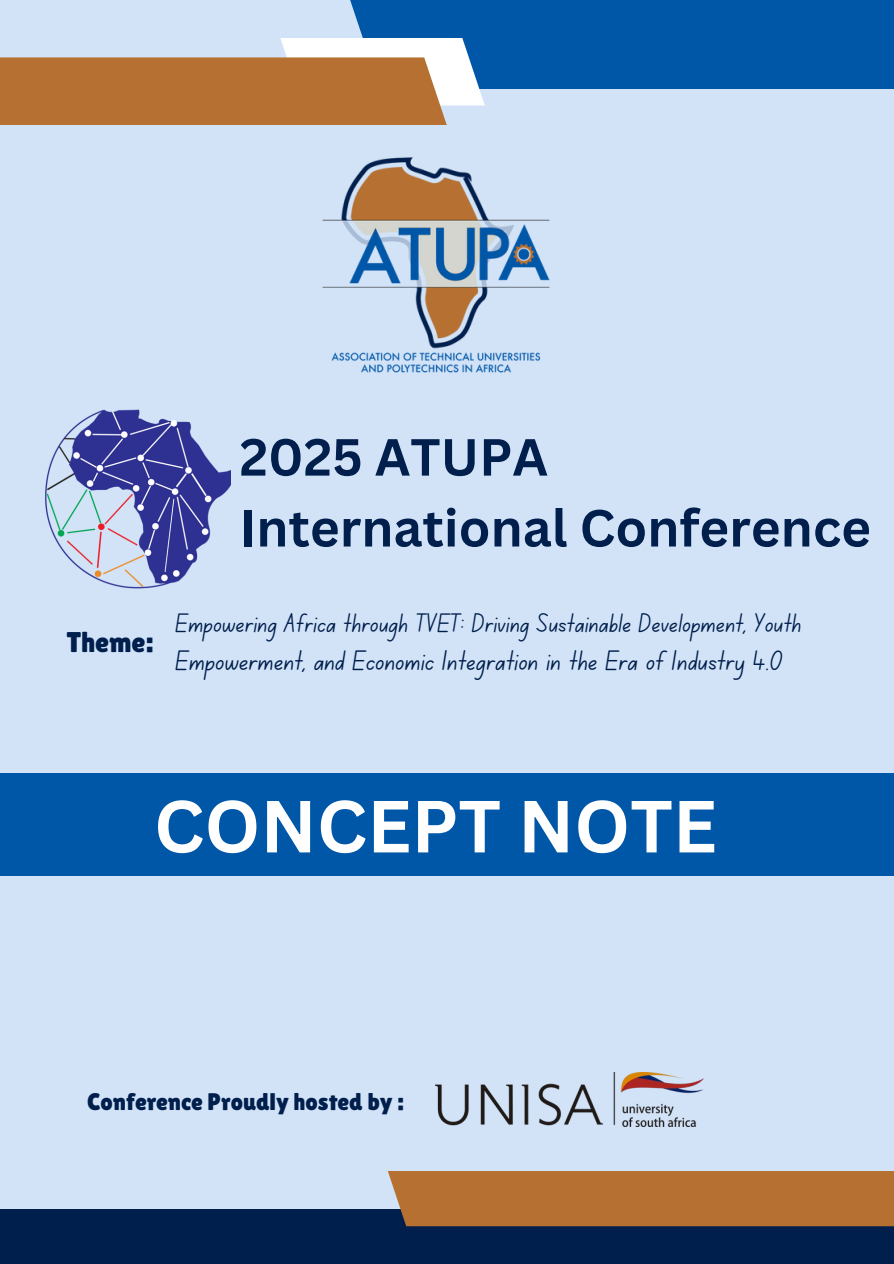
<style>
.page{position:relative;width:894px;height:1264px;background:#fff}
.page>*{position:absolute;margin:0;border:0;box-sizing:border-box;transform-origin:0 0}
.t1{font:700 72px "Canva Sans";color:#fff}
.t2{font:700 51px/70.8px "Canva Sans";color:#001f4c}
.t3{font:28.5px "Canva School Font";color:#001f4c}
.t4{font:28.5px "Lilita One";color:#001f4c}
.t5{font:27px "Canva School Font";color:#001f4c}
.t6{font:24px "Lilita One";color:#001f4c}
</style>
<div class="page">
<div style="left:0;top:0;width:893px;height:1263px;background:#d2e3f8"></div>
<div style="left:315px;top:0;width:578px;height:89px;background:#0057a8"></div>
<svg style="left:280px;top:38px;width:204px;height:67px;background:#e0eaf4"></svg>
<div style="left:0;top:57px;width:446px;height:68px;background:#b67132"></div>
<div style="left:0;top:1208px;width:893px;height:55px;background:#001f4c"></div>
<div style="left:387px;top:1171px;width:506px;height:55px;background:#b67132"></div>
<img style="left:322px;top:157px;width:228px;height:216px">
<img style="left:435px;top:1072px;width:268px;height:54px">
<div style="left:0;top:773px;width:893px;height:103px;background:#0057a8"></div>
<img style="left:45px;top:409px;width:185px;height:180px">
<p class="t2" style="left:239px;top:420px;width:632px">2025 ATUPA<br>International Conference</p>
<h2 class="t4" style="left:67px;top:626px;width:88px">Theme:</h2>
<p class="t5" style="left:175px;top:611px;width:627px">Empowering Africa through TVET: Driving Sustainable Development, Youth</p>
<p class="t3" style="left:175px;top:647px;width:609px">Empowerment, and Economic Integration in the Era of Industry 4.0</p>
<h3 class="t1" style="left:154px;top:775px;width:564px">CONCEPT NOTE</h3>
<h3 class="t6" style="left:87px;top:1087px;width:318px">Conference Proudly hosted by :</h3>
</div>
